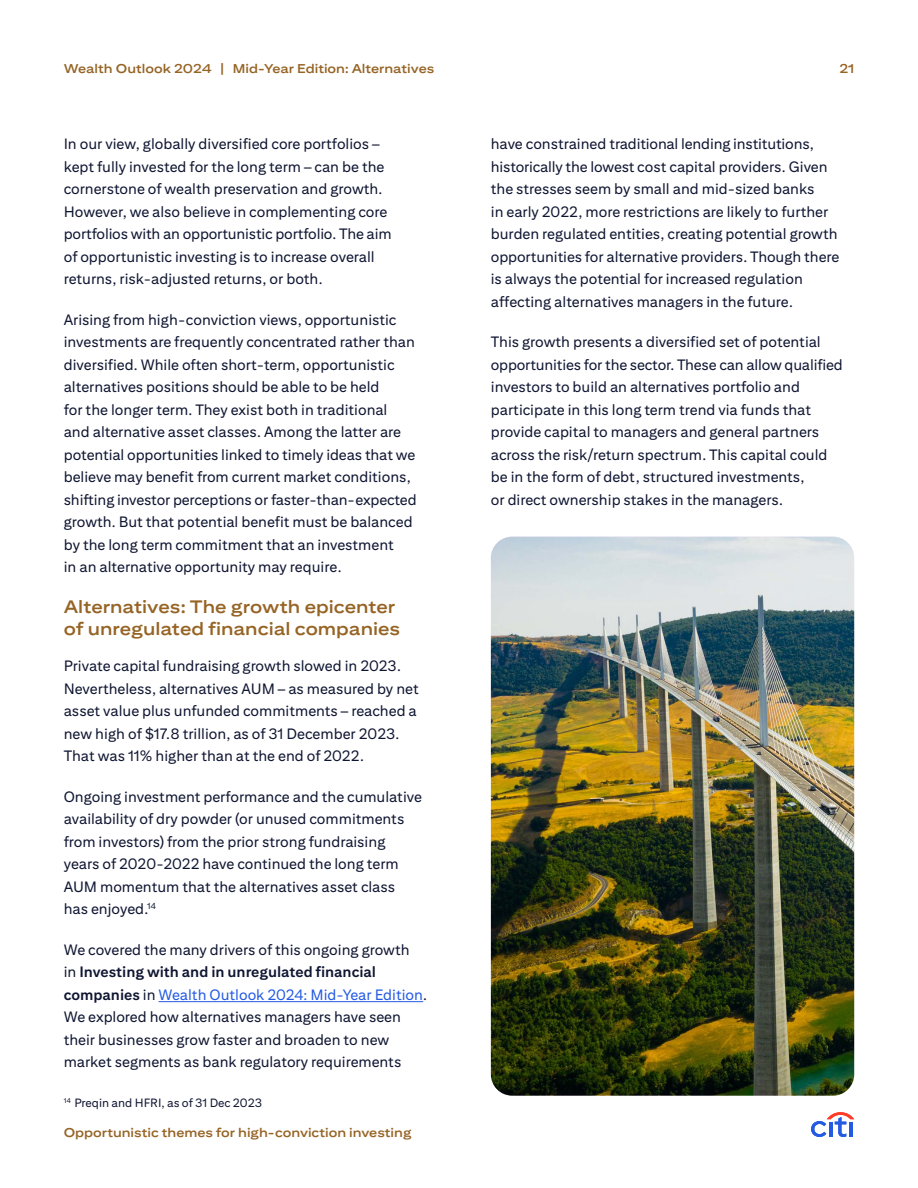
<style>
.page{position:relative;width:918px;height:1188px;background:#fff}
.page>*{position:absolute;margin:0;border:0;box-sizing:border-box;transform-origin:0 0}
.t1{font:700 18px/22.5px "Citi Sans Display";color:#966425}
.t2{font:15px/22.5px "Citi Sans Text";color:#0f1632}
.t3{font:700 12.75px "Citi Sans Display";color:#966425}
.t4{font:12px "Citi Sans Text";color:#0f1632}
.s1{font-weight:700}
.s2{color:#255be3}
</style>
<div class="page">
<img style="left:491px;top:537px;width:363px;height:559px">
<svg style="left:811px;top:1112px;width:43px;height:25px"></svg>
<hr style="left:159px;top:1001px;width:264px;height:1px;background:#255be3">
<p class="t3" style="left:64px;top:61px;width:372px">Wealth Outlook 2024 | Mid-Year Edition: Alternatives</p>
<p class="t3" style="left:839px;top:61px;width:16px">21</p>
<p class="t2" style="left:64px;top:132px;width:329px">In our view, globally diversified core portfolios – kept fully invested for the long term – can be the cornerstone of wealth preservation and growth.<br>However, we also believe in complementing core portfolios with an opportunistic portfolio. The aim of opportunistic investing is to increase overall returns, risk-adjusted returns, or both.</p>
<p class="t2" style="left:64px;top:308px;width:354px">Arising from high-conviction views, opportunistic investments are frequently concentrated rather than diversified. While often short-term, opportunistic alternatives positions should be able to be held<br>for the longer term. They exist both in traditional and alternative asset classes. Among the latter are potential opportunities linked to timely ideas that we believe may benefit from current market conditions, shifting investor perceptions or faster-than-expected growth. But that potential benefit must be balanced by the long term commitment that an investment<br>in an alternative opportunity may require.</p>
<p class="t1" style="left:64px;top:595px;width:338px">Alternatives: The growth epicenter of unregulated financial companies</p>
<p class="t2" style="left:64px;top:654px;width:356px">Private capital fundraising growth slowed in 2023.<br>Nevertheless, alternatives AUM – as measured by net asset value plus unfunded commitments – reached a new high of $17.8 trillion, as of 31 December 2023.<br>That was 11% higher than at the end of 2022.</p>
<p class="t2" style="left:64px;top:785px;width:360px">Ongoing investment performance and the cumulative availability of dry powder (or unused commitments from investors) from the prior strong fundraising years of 2020-2022 have continued the long term AUM momentum that the alternatives asset class has enjoyed.<sup>14</sup></p>
<p class="t2" style="left:64px;top:938px;width:365px">We covered the many drivers of this ongoing growth<br>in <span class="s1">Investing with and in unregulated financial companies</span> in <span class="s2">Wealth Outlook 2024: Mid-Year Edition</span>.<br>We explored how alternatives managers have seen their businesses grow faster and broaden to new market segments as bank regulatory requirements</p>
<p class="t4" style="left:64px;top:1096px;width:200px"><sup>14</sup> Preqin and HFRI, as of 31 Dec 2023</p>
<p class="t3" style="left:64px;top:1125px;width:349px">Opportunistic themes for high-conviction investing</p>
<p class="t2" style="left:491px;top:132px;width:350px">have constrained traditional lending institutions, historically the lowest cost capital providers. Given the stresses seem by small and mid-sized banks<br>in early 2022, more restrictions are likely to further burden regulated entities, creating potential growth opportunities for alternative providers. Though there is always the potential for increased regulation affecting alternatives managers in the future.</p>
<p class="t2" style="left:491px;top:330px;width:353px">This growth presents a diversified set of potential opportunities for the sector. These can allow qualified investors to build an alternatives portfolio and participate in this long term trend via funds that provide capital to managers and general partners across the risk/return spectrum. This capital could be in the form of debt, structured investments,<br>or direct ownership stakes in the managers.</p>
</div>
